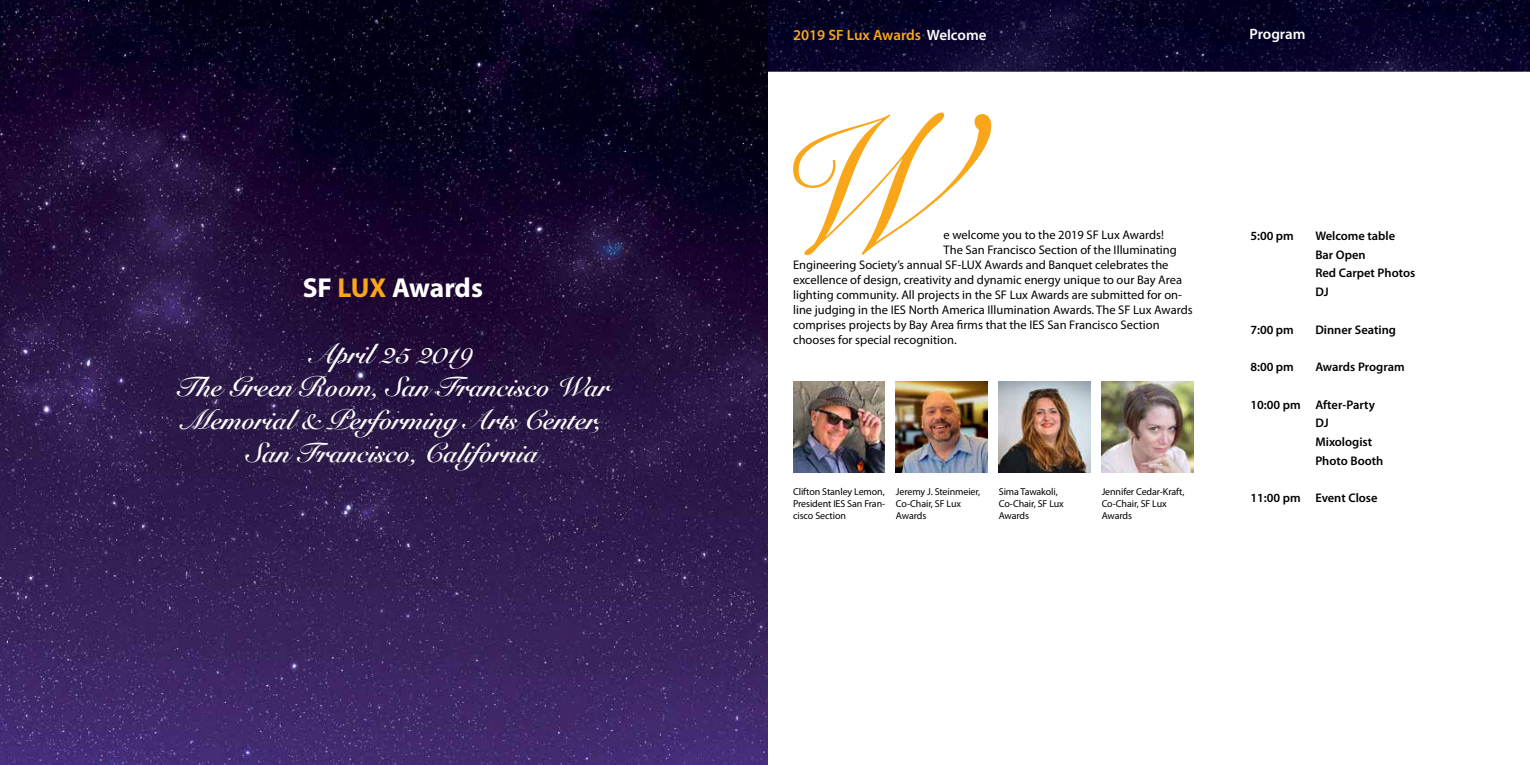
<style>
.page{position:relative;width:1530px;height:765px;background:#fff}
.page>*{position:absolute;margin:0;border:0;box-sizing:border-box;transform-origin:0 0}
.t1{font:198px "Snell Roundhand";color:#faa61a}
.t2{font:700 27.5px/33px "Snell Roundhand";color:#fff;text-align:center}
.t3{font:700 27.5px "Myriad Pro";letter-spacing:-.005em;color:#fff}
.t4{font:600 15px "Myriad Pro";color:#faa61a}
.t5{font:600 15px "Myriad Pro";letter-spacing:-.005em;color:#fff}
.t6{font:12.5px "Myriad Pro";color:#000}
.t7{font:600 12.5px/18.8px "Myriad Pro";color:#000}
.t8{font:10px/12px "Myriad Pro";letter-spacing:-.01em;color:#000}
.s1{color:#faa61a}
.s2{color:#fff}
</style>
<div class="page">
<img style="left:768px;top:0;width:762px;height:72px">
<img style="left:0;top:0;width:768px;height:765px">
<img style="left:793px;top:382px;width:92px;height:90px">
<img style="left:896px;top:382px;width:92px;height:90px">
<img style="left:999px;top:382px;width:91px;height:90px">
<img style="left:1102px;top:382px;width:91px;height:90px">
<h2 class="t3" style="left:303px;top:270px;width:182px">SF <span class="s1">LUX</span> Awards</h2>
<h2 class="t2" style="left:176px;top:337px;width:435px">April 25 2019<br>The Green Room, San Francisco War<br>Memorial &amp; Performing Arts Center,<br>San Francisco, California</h2>
<p class="t4" style="left:793px;top:25px;width:195px">2019 SF Lux Awards <span class="s2">Welcome</span></p>
<h1 class="t1" style="left:757px;top:32px;width:188px">W</h1>
<p class="t6" style="left:944px;top:227px;width:222px">e welcome you to the 2019 SF Lux Awards!</p>
<p class="t6" style="left:944px;top:242px;width:235px">The San Francisco Section of the Illuminating</p>
<p class="t6" style="left:793px;top:257px;width:377px">Engineering Society’s annual SF-LUX Awards and Banquet celebrates the</p>
<p class="t6" style="left:793px;top:272px;width:391px">excellence of design, creativity and dynamic energy unique to our Bay Area</p>
<p class="t6" style="left:793px;top:287px;width:390px">lighting community. All projects in the SF Lux Awards are submitted for on-</p>
<p class="t6" style="left:793px;top:302px;width:401px">line judging in the IES North America Illumination Awards. The SF Lux Awards</p>
<p class="t6" style="left:793px;top:317px;width:368px">comprises projects by Bay Area firms that the IES San Francisco Section</p>
<p class="t6" style="left:793px;top:332px;width:165px">chooses for special recognition.</p>
<p class="t8" style="left:793px;top:486px;width:94px;text-align:justify">Clifton Stanley Lemon, President IES San Fran&shy;cisco Section</p>
<p class="t8" style="left:896px;top:486px;width:86px">Jeremy J. Steinmeier,<br>Co-Chair, SF Lux<br>Awards</p>
<p class="t8" style="left:999px;top:486px;width:67px">Sima Tawakoli,<br>Co-Chair, SF Lux<br>Awards</p>
<p class="t8" style="left:1102px;top:486px;width:84px">Jennifer Cedar-Kraft,<br>Co-Chair, SF Lux<br>Awards</p>
<p class="t5" style="left:1250px;top:25px;width:57px">Program</p>
<p class="t7" style="left:1250px;top:226px;width:45px">5:00 pm</p>
<p class="t7" style="left:1315px;top:226px;width:101px">Welcome table<br>Bar Open<br>Red Carpet Photos<br>DJ</p>
<p class="t7" style="left:1250px;top:320px;width:45px">7:00 pm</p>
<p class="t7" style="left:1315px;top:320px;width:82px">Dinner Seating</p>
<p class="t7" style="left:1250px;top:357px;width:45px">8:00 pm</p>
<p class="t7" style="left:1315px;top:357px;width:91px">Awards Program</p>
<p class="t7" style="left:1315px;top:395px;width:69px;text-indent:-65px">10:00 pm After-Party<br>DJ<br>Mixologist<br>Photo Booth</p>
<p class="t7" style="left:1250px;top:489px;width:129px">11:00 pm Event Close</p>
</div>
